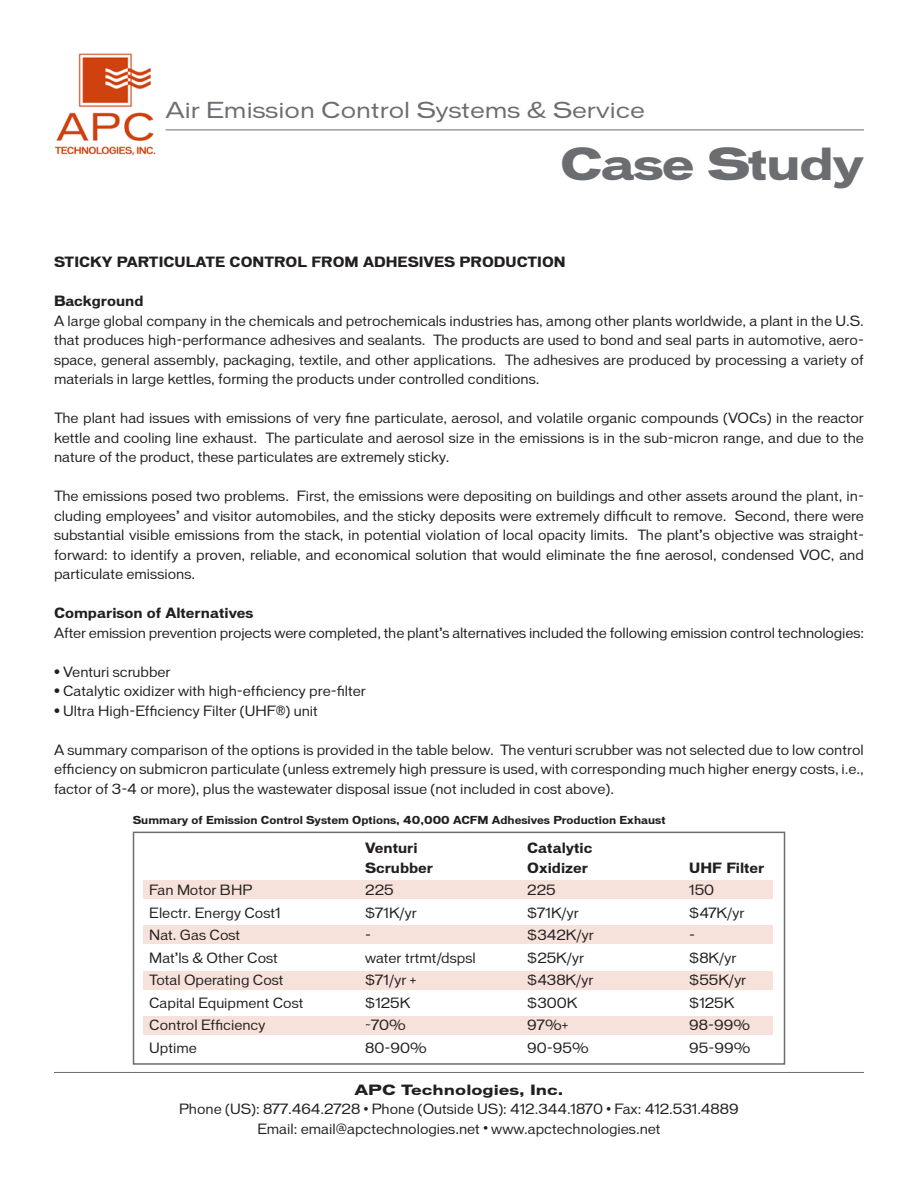
<style>
.page{position:relative;width:918px;height:1188px;background:#fff}
.page>*{position:absolute;margin:0;border:0;box-sizing:border-box;transform-origin:0 0}
.t1{font:700 expanded 42.15px "Vonnes";letter-spacing:-.05em;color:#6c6d70}
.t2{font:expanded 21px "Vonnes";color:#6c6d70}
.t3{font:13.5px/19.5px "Vonnes";color:#231f20;text-align:justify}
.t4{font:700 13.5px "Vonnes";color:#231f20}
.t5{font:700 expanded 13.5px "Vonnes";color:#231f20}
.t6{font:700 10.5px "Vonnes";color:#231f20}
.s1{font-size:10.5px}
</style>
<div class="page">
<img style="left:55px;top:53px;width:111px;height:103px">
<hr style="left:166px;top:130px;width:698px;height:1px;background:#6c6d70">
<hr style="left:54px;top:1072px;width:810px;height:1px;background:#6c6d70">
<div style="left:143px;top:881px;width:630px;height:18px;background:#f7e2db"></div>
<div style="left:143px;top:926px;width:630px;height:18px;background:#f7e2db"></div>
<div style="left:143px;top:971px;width:630px;height:18px;background:#f7e2db"></div>
<div style="left:143px;top:1016px;width:630px;height:18px;background:#f7e2db"></div>
<div style="left:133px;top:832px;width:652px;height:233px;border:2px solid #6c6d70"></div>
<p class="t2" style="left:166px;top:97px;width:481px">Air Emission Control Systems &amp; Service</p>
<p class="t1" style="left:560px;top:138px;width:306px">Case Study</p>
<p class="t4" style="left:54px;top:254px;width:513px">STICKY PARTICULATE CONTROL FROM ADHESIVES PRODUCTION</p>
<p class="t4" style="left:54px;top:293px;width:91px">Background</p>
<p class="t3" style="left:54px;top:311px;width:812px">A large global company in the chemicals and petrochemicals industries has, among other plants worldwide, a plant in the U.S. that produces high-performance adhesives and sealants. The products are used to bond and seal parts in automotive, aero&shy;space, general assembly, packaging, textile, and other applications. The adhesives are produced by processing a variety of materials in large kettles, forming the products under controlled conditions.</p>
<p class="t3" style="left:54px;top:408px;width:812px">The plant had issues with emissions of very fine particulate, aerosol, and volatile organic compounds (VOCs) in the reactor kettle and cooling line exhaust. The particulate and aerosol size in the emissions is in the sub-micron range, and due to the nature of the product, these particulates are extremely sticky.</p>
<p class="t3" style="left:54px;top:486px;width:812px">The emissions posed two problems. First, the emissions were depositing on buildings and other assets around the plant, in&shy;cluding employees’ and visitor automobiles, and the sticky deposits were extremely difficult to remove. Second, there were substantial visible emissions from the stack, in potential violation of local opacity limits. The plant’s objective was straight&shy;forward: to identify a proven, reliable, and economical solution that would eliminate the fine aerosol, condensed VOC, and particulate emissions.</p>
<p class="t4" style="left:54px;top:605px;width:201px">Comparison of Alternatives</p>
<p class="t3" style="left:54px;top:623px;width:811px">After emission prevention projects were completed, the plant’s alternatives included the following emission control technologies:</p>
<p class="t3" style="left:54px;top:662px;width:118px">• Venturi scrubber</p>
<p class="t3" style="left:54px;top:681px;width:313px">• Catalytic oxidizer with high-efficiency pre-filter</p>
<p class="t3" style="left:54px;top:701px;width:265px">• Ultra High-Efficiency Filter (UHF®) unit</p>
<p class="t3" style="left:54px;top:740px;width:811px">A summary comparison of the options is provided in the table below. The venturi scrubber was not selected due to low control efficiency on submicron particulate (unless extremely high pressure is used, with corresponding much higher energy costs, i.e., factor of 3-4 or more), plus the wastewater disposal issue (not included in cost above).</p>
<p class="t6" style="left:133px;top:814px;width:534px">Summary of Emission Control System Options, 40,000 ACFM Adhesives Production Exhaust</p>
<p class="t4" style="left:365px;top:840px;width:54px">Venturi</p>
<p class="t4" style="left:527px;top:840px;width:67px">Catalytic</p>
<p class="t4" style="left:365px;top:860px;width:69px">Scrubber</p>
<p class="t4" style="left:527px;top:860px;width:62px">Oxidizer</p>
<p class="t4" style="left:689px;top:860px;width:77px">UHF Filter</p>
<p class="t3" style="left:149px;top:881px;width:105px">Fan Motor BHP</p>
<p class="t3" style="left:365px;top:881px;width:30px">225</p>
<p class="t3" style="left:527px;top:881px;width:30px">225</p>
<p class="t3" style="left:689px;top:881px;width:27px">150</p>
<p class="t3" style="left:149px;top:903px;width:133px">Electr. Energy Cost1</p>
<p class="t3" style="left:365px;top:903px;width:53px">$71K/yr</p>
<p class="t3" style="left:527px;top:903px;width:53px">$71K/yr</p>
<p class="t3" style="left:689px;top:903px;width:57px">$47K/yr</p>
<p class="t3" style="left:149px;top:926px;width:93px">Nat. Gas Cost</p>
<p class="t3" style="left:365px;top:926px;width:7px">-</p>
<p class="t3" style="left:527px;top:926px;width:68px">$342K/yr</p>
<p class="t3" style="left:689px;top:926px;width:7px">-</p>
<p class="t3" style="left:149px;top:948px;width:130px">Mat’ls &amp; Other Cost</p>
<p class="t3" style="left:365px;top:948px;width:112px">water trtmt/dspsl</p>
<p class="t3" style="left:527px;top:948px;width:58px">$25K/yr</p>
<p class="t3" style="left:689px;top:948px;width:49px">$8K/yr</p>
<p class="t3" style="left:149px;top:971px;width:136px">Total Operating Cost</p>
<p class="t3" style="left:365px;top:971px;width:53px">$71/yr +</p>
<p class="t3" style="left:527px;top:971px;width:68px">$438K/yr</p>
<p class="t3" style="left:689px;top:971px;width:58px">$55K/yr</p>
<p class="t3" style="left:149px;top:993px;width:156px">Capital Equipment Cost</p>
<p class="t3" style="left:365px;top:993px;width:47px">$125K</p>
<p class="t3" style="left:527px;top:993px;width:52px">$300K</p>
<p class="t3" style="left:689px;top:993px;width:47px">$125K</p>
<p class="t3" style="left:149px;top:1016px;width:118px">Control Efficiency</p>
<p class="t3" style="left:365px;top:1016px;width:42px">~70%</p>
<p class="t3" style="left:527px;top:1016px;width:43px">97%+</p>
<p class="t3" style="left:689px;top:1016px;width:62px">98-99%</p>
<p class="t3" style="left:149px;top:1038px;width:49px">Uptime</p>
<p class="t3" style="left:365px;top:1038px;width:63px">80-90%</p>
<p class="t3" style="left:527px;top:1038px;width:63px">90-95%</p>
<p class="t3" style="left:689px;top:1038px;width:63px">95-99%</p>
<p class="t5" style="left:354px;top:1081px;width:211px">APC Technologies, Inc.</p>
<p class="t3" style="left:179px;top:1100px;width:561px">Phone (US): 877.464.2728 <span class="s1">•</span> Phone (Outside US): 412.344.1870 <span class="s1">•</span> Fax: 412.531.4889</p>
<p class="t3" style="left:257px;top:1119px;width:405px">Email: email@apctechnologies.net <span class="s1">•</span> www.apctechnologies.net</p>
</div>
